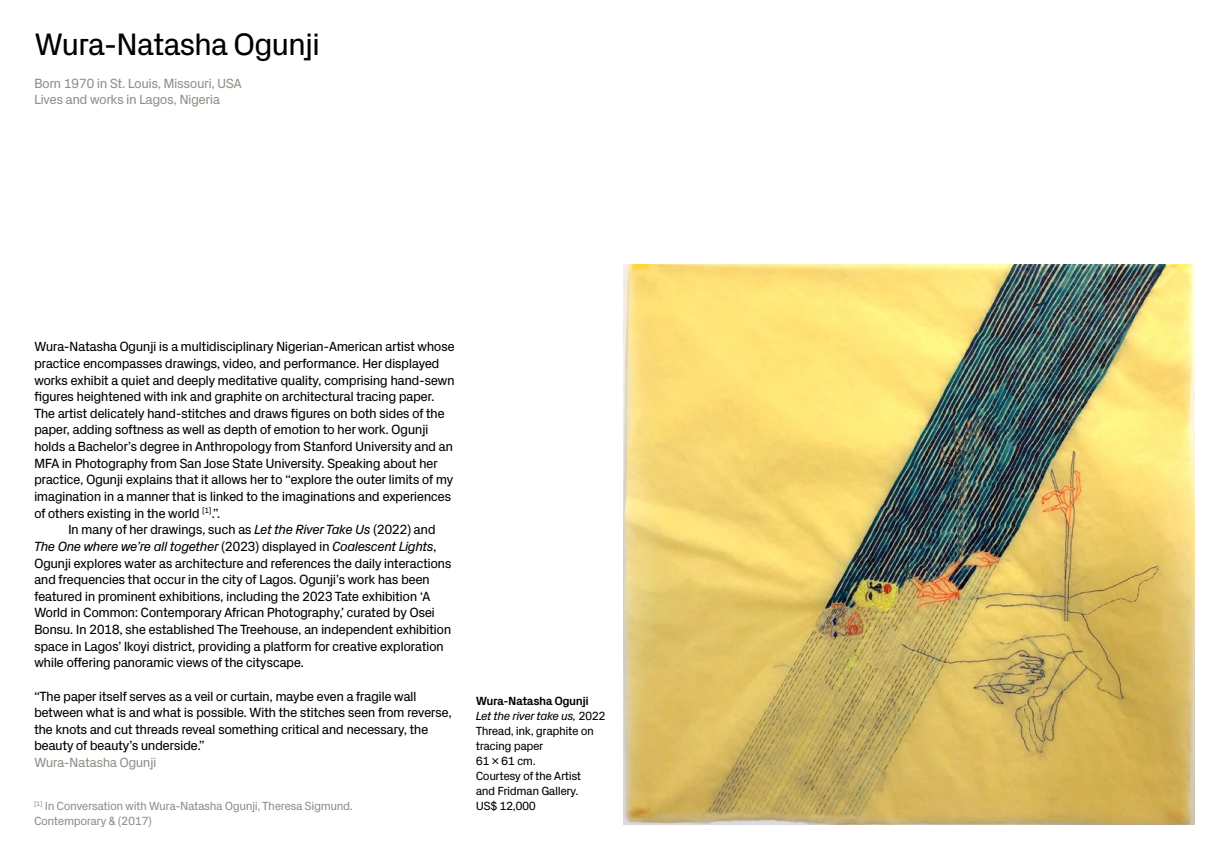
<style>
.page{position:relative;width:1229px;height:859px;background:#fff}
.page>*{position:absolute;margin:0;border:0;box-sizing:border-box;transform-origin:0 0}
.t1{font:31.5px "Px Grotesk";letter-spacing:-.04em;color:#000}
.t2{font:13.5px/16.6px "Px Grotesk";letter-spacing:-.04em;color:#000}
.t3{font:13.5px/16.6px "Px Grotesk";letter-spacing:-.04em;color:#8f9288}
.t4{font:12px/15px "Px Grotesk";letter-spacing:-.04em;color:#000}
.t5{font:12px/15px "Px Grotesk";letter-spacing:-.04em;color:#8f9288}
.s1{font-style:italic}
.s2{font-weight:700}
</style>
<div class="page">
<img style="left:623px;top:264px;width:572px;height:561px">
<h1 class="t1" style="left:34px;top:22px;width:288px">Wura-Natasha Ogunji</h1>
<p class="t3" style="left:34px;top:74px;width:210px">Born 1970 in St. Louis, Missouri, USA<br>Lives and works in Lagos, Nigeria</p>
<p class="t2" style="left:34px;top:337px;width:422px">Wura-Natasha Ogunji is a multidisciplinary Nigerian-American artist whose practice encompasses drawings, video, and performance. Her displayed works exhibit a quiet and deeply meditative quality, comprising hand-sewn figures heightened with ink and graphite on architectural tracing paper.<br>The artist delicately hand-stitches and draws figures on both sides of the paper, adding softness as well as depth of emotion to her work. Ogunji holds a Bachelor’s degree in Anthropology from Stanford University and an MFA in Photography from San Jose State University. Speaking about her practice, Ogunji explains that it allows her to “explore the outer limits of my imagination in a manner that is linked to the imaginations and experiences of others existing in the world <sup>[1]</sup>.”.</p>
<p class="t2" style="left:34px;top:520px;width:419px;text-indent:34px">In many of her drawings, such as <span class="s1">Let the River Take Us</span> (2022) and <span class="s1">The One where we’re all together</span> (2023) displayed in <span class="s1">Coalescent Lights</span>, Ogunji explores water as architecture and references the daily interactions and frequencies that occur in the city of Lagos. Ogunji’s work has been featured in prominent exhibitions, including the 2023 Tate exhibition ‘A World in Common: Contemporary African Photography,’ curated by Osei Bonsu. In 2018, she established The Treehouse, an independent exhibition space in Lagos’ Ikoyi district, providing a platform for creative exploration while offering panoramic views of the cityscape.</p>
<p class="t2" style="left:34px;top:687px;width:419px">“The paper itself serves as a veil or curtain, maybe even a fragile wall between what is and what is possible. With the stitches seen from reverse, the knots and cut threads reveal something critical and necessary, the beauty of beauty’s underside.”</p>
<p class="t3" style="left:34px;top:753px;width:124px">Wura-Natasha Ogunji</p>
<p class="t5" style="left:34px;top:797px;width:320px"><sup>[1]</sup> In Conversation with Wura-Natasha Ogunji, Theresa Sigmund.<br>Contemporary &amp; (2017)</p>
<p class="t4" style="left:476px;top:692px;width:132px"><span class="s2">Wura-Natasha Ogunji<br></span><span class="s1">Let the river take us,</span> 2022<br>Thread, ink, graphite on tracing paper<br>61 x 61 cm.<br>Courtesy of the Artist<br>and Fridman Gallery.<br>US$ 12,000</p>
</div>
